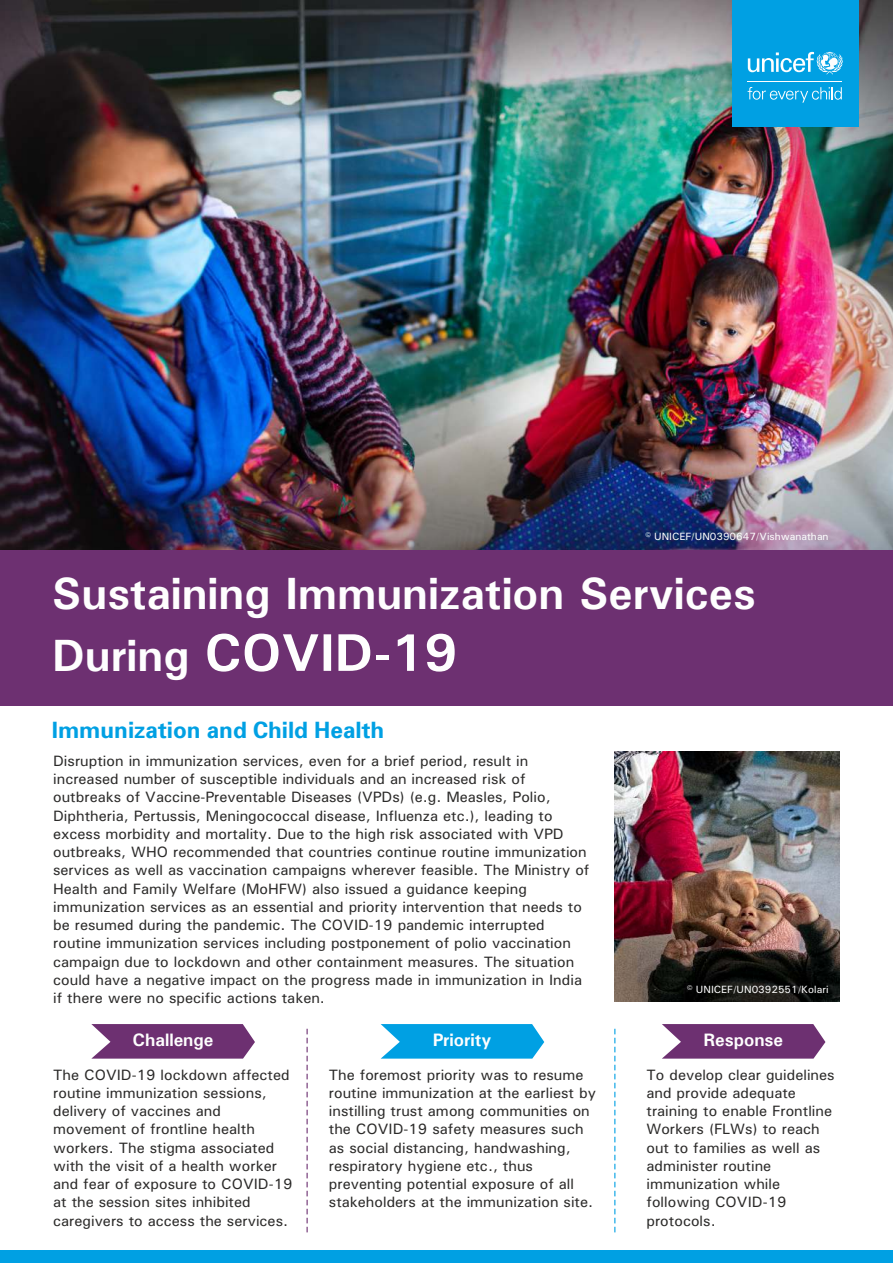
<style>
.page{position:relative;width:893px;height:1263px;background:#fff}
.page>*{position:absolute;margin:0;border:0;box-sizing:border-box;transform-origin:0 0}
.t1{font:700 53.1px "Univers";color:#fefefe}
.t2{font:700 45.3px "Univers";color:#fefefe}
.t3{font:700 22.5px "Univers 65";color:#00a0e3}
.t4{font:700 18px "Univers";color:#fefefe}
.t5{font:500 15px/18.3px "Univers";color:#2b2a29}
.t6{font:500 10.5px "Univers";color:#fefefe}
.s1{font-size:45.3px}
</style>
<div class="page">
<img style="left:0;top:0;width:893px;height:551px">
<div style="left:732px;top:0;width:126px;height:126px;background:#00a0e3"></div>
<svg style="left:748px;top:52px;width:95px;height:22px"></svg>
<hr style="left:748px;top:81px;width:94px;height:1px;background:#fefefe">
<svg style="left:748px;top:87px;width:94px;height:16px"></svg>
<div style="left:0;top:551px;width:893px;height:155px;background:#6d3071"></div>
<div style="left:0;top:1250px;width:893px;height:13px;background:#00a0e3"></div>
<svg style="left:307px;top:1029px;width:1px;height:204px"></svg>
<svg style="left:614px;top:1029px;width:1px;height:204px"></svg>
<svg style="left:91px;top:1024px;width:164px;height:34px;background:#7b447f"></svg>
<svg style="left:381px;top:1024px;width:163px;height:34px;background:#17a8e5"></svg>
<svg style="left:662px;top:1024px;width:163px;height:34px;background:#7a437e"></svg>
<img style="left:614px;top:751px;width:225px;height:250px">
<p class="t6" style="left:645px;top:533px;width:185px">© UNICEF/UN0390647/Vishwanathan</p>
<h2 class="t2" style="left:52px;top:577px;width:705px">Sustaining Immunization Services</h2>
<h1 class="t1" style="left:52px;top:634px;width:406px"><span class="s1">During</span> COVID-19</h1>
<h3 class="t3" style="left:52px;top:721px;width:334px">Immunization and Child Health</h3>
<p class="t5" style="left:53px;top:753px;width:538px">Disruption in immunization services, even for a brief period, result in increased number of susceptible individuals and an increased risk of outbreaks of Vaccine-Preventable Diseases (VPDs) (e.g. Measles, Polio, Diphtheria, Pertussis, Meningococcal disease, Influenza etc.), leading to excess morbidity and mortality. Due to the high risk associated with VPD outbreaks, WHO recommended that countries continue routine immunization services as well as vaccination campaigns wherever feasible. The Ministry of Health and Family Welfare (MoHFW) also issued a guidance keeping immunization services as an essential and priority intervention that needs to be resumed during the pandemic. The COVID-19 pandemic interrupted routine immunization services including postponement of polio vaccination campaign due to lockdown and other containment measures. The situation could have a negative impact on the progress made in immunization in India if there were no specific actions taken.</p>
<p class="t6" style="left:687px;top:986px;width:143px">© UNICEF/UN0392551/Kolari</p>
<p class="t4" style="left:132px;top:1033px;width:83px">Challenge</p>
<p class="t4" style="left:433px;top:1033px;width:60px">Priority</p>
<p class="t4" style="left:703px;top:1033px;width:81px">Response</p>
<p class="t5" style="left:53px;top:1066px;width:241px">The COVID-19 lockdown affected routine immunization sessions, delivery of vaccines and movement of frontline health workers. The stigma associated with the visit of a health worker and fear of exposure to COVID-19 at the session sites inhibited caregivers to access the services.</p>
<p class="t5" style="left:329px;top:1066px;width:269px">The foremost priority was to resume routine immunization at the earliest by instilling trust among communities on the COVID-19 safety measures such as social distancing, handwashing, respiratory hygiene etc., thus preventing potential exposure of all stakeholders at the immunization site.</p>
<p class="t5" style="left:646px;top:1066px;width:190px">To develop clear guidelines and provide adequate training to enable Frontline<br>Workers (FLWs) to reach out to families as well as administer routine immunization while following COVID-19 protocols.</p>
</div>
